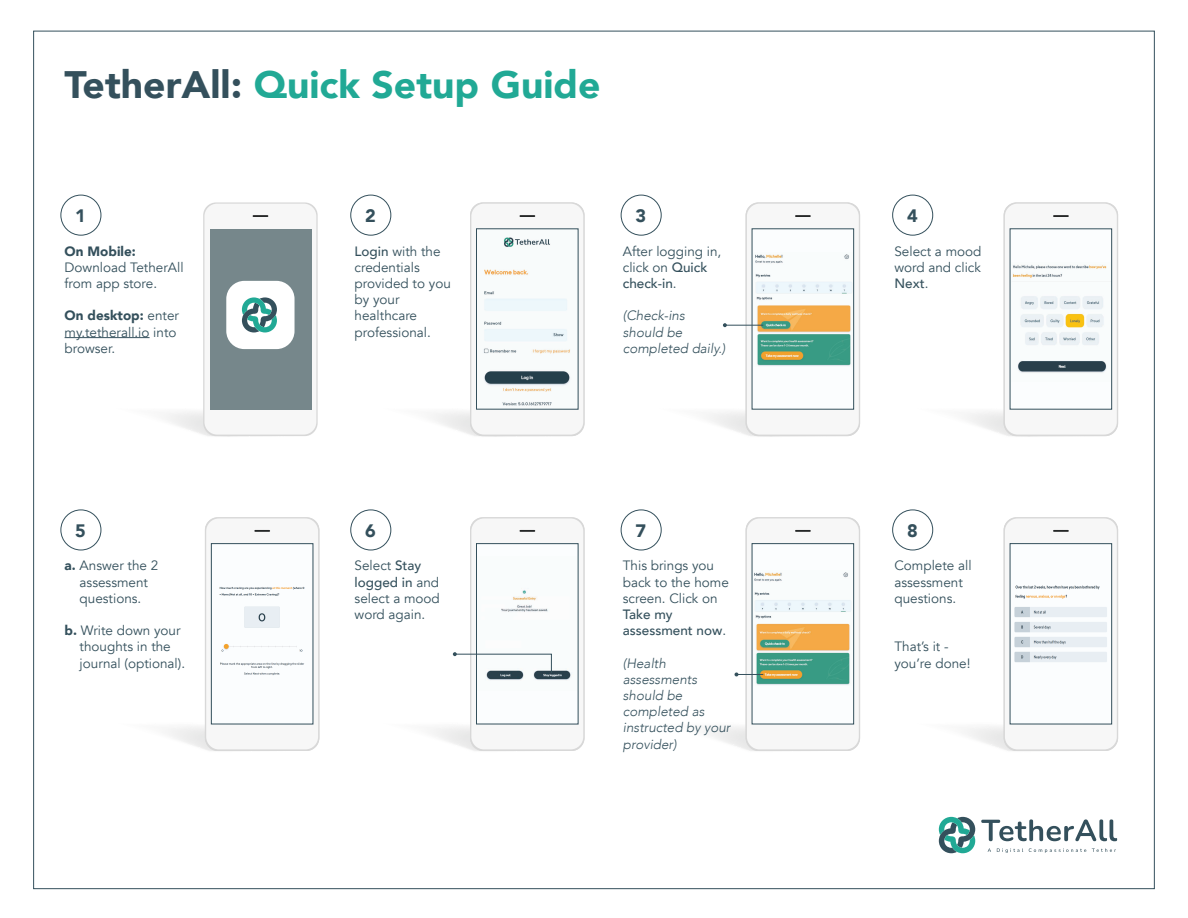
<style>
.page{position:relative;width:1188px;height:918px;background:#fff}
.page>*{position:absolute;margin:0;border:0;box-sizing:border-box;transform-origin:0 0}
.t1{font:900 38.25px "Avenir";color:#21a995}
.t2{font:900 18px "Avenir";color:#34505c}
.t3{font:13.5px/16.2px "Avenir";color:#34505c}
.t4{font:italic 300 13.5px/16.2px "Avenir";color:#34505c}
.t5{font:500 13.5px/16.2px "Avenir";color:#34505c}
.t6{font:900 13.5px "Avenir";color:#34505c}
.s1{color:#34505c}
.s2{font-weight:900}
.s3{font-weight:500}
.s4{font-weight:400}
</style>
<div class="page">
<hr style="left:65px;top:337px;width:85px;height:1px;background:#34505c">
<div style="left:61px;top:195px;width:40px;height:40px;border:1px solid #34505c;border-radius:50%"></div>
<svg style="left:166px;top:412px;width:90px;height:25px"></svg>
<div style="left:203px;top:202px;width:115px;height:234px;background:#e3e3e3;border-radius:13px"></div>
<div style="left:204px;top:204px;width:112px;height:231px;background:#f7f7f7;border-radius:13px"></div>
<div style="left:210px;top:229px;width:101px;height:180px;background:#76878b"></div>
<svg style="left:253px;top:215px;width:15px;height:2px"></svg>
<div style="left:226px;top:281px;width:69px;height:68px;background:#fff;border-radius:18px"></div>
<svg style="left:242px;top:297px;width:35px;height:35px"></svg>
<svg style="left:433px;top:412px;width:128px;height:25px"></svg>
<div style="left:470px;top:202px;width:115px;height:234px;background:#e0e0e0;border-radius:13px"></div>
<div style="left:471px;top:204px;width:112px;height:231px;background:#f7f7f7;border-radius:13px"></div>
<svg style="left:520px;top:215px;width:15px;height:2px"></svg>
<img style="left:484px;top:237px;width:86px;height:169px">
<div style="left:476px;top:229px;width:102px;height:180px;border:1px solid #34505c"></div>
<div style="left:351px;top:195px;width:40px;height:40px;border:1px solid #34505c;border-radius:50%"></div>
<svg style="left:708px;top:408px;width:144px;height:29px"></svg>
<div style="left:746px;top:202px;width:114px;height:234px;background:#e2e2e2;border-radius:13px"></div>
<div style="left:747px;top:204px;width:112px;height:231px;background:#f7f7f7;border-radius:13px"></div>
<svg style="left:795px;top:215px;width:16px;height:2px"></svg>
<div style="left:752px;top:229px;width:102px;height:180px;background:#fbfdfe"></div>
<img style="left:754px;top:254px;width:98px;height:112px">
<div style="left:752px;top:229px;width:102px;height:180px;border:1px solid #34505c"></div>
<svg style="left:723px;top:323px;width:4px;height:4px"></svg>
<hr style="left:725px;top:325px;width:38px;height:1px;background:#34505c">
<div style="left:621px;top:195px;width:40px;height:40px;border:1px solid #34505c;border-radius:50%"></div>
<svg style="left:966px;top:408px;width:144px;height:29px"></svg>
<div style="left:1004px;top:202px;width:114px;height:234px;background:#e2e2e2;border-radius:13px"></div>
<div style="left:1005px;top:204px;width:112px;height:231px;background:#f7f7f7;border-radius:13px"></div>
<svg style="left:1053px;top:215px;width:16px;height:2px"></svg>
<div style="left:1010px;top:229px;width:102px;height:180px;background:#fbfdfe"></div>
<img style="left:1012px;top:265px;width:95px;height:108px">
<div style="left:1010px;top:229px;width:102px;height:180px;border:1px solid #34505c"></div>
<div style="left:892px;top:195px;width:41px;height:40px;border:1px solid #34505c;border-radius:50%"></div>
<div style="left:61px;top:510px;width:40px;height:40px;border:1px solid #34505c;border-radius:50%"></div>
<svg style="left:168px;top:725px;width:143px;height:26px"></svg>
<div style="left:205px;top:517px;width:114px;height:234px;background:#e4e4e4;border-radius:13px"></div>
<div style="left:206px;top:518px;width:112px;height:231px;background:#f7f7f7;border-radius:13px"></div>
<svg style="left:254px;top:530px;width:16px;height:2px"></svg>
<div style="left:211px;top:544px;width:102px;height:180px;background:#fbfdfe"></div>
<img style="left:219px;top:587px;width:86px;height:88px">
<div style="left:211px;top:543px;width:102px;height:181px;border:1px solid #34505c"></div>
<div style="left:351px;top:510px;width:40px;height:40px;border:1px solid #34505c;border-radius:50%"></div>
<svg style="left:433px;top:727px;width:46px;height:24px"></svg>
<div style="left:470px;top:517px;width:115px;height:234px;background:#e0e0e0;border-radius:13px"></div>
<div style="left:471px;top:518px;width:112px;height:231px;background:#f7f7f7;border-radius:13px"></div>
<svg style="left:520px;top:530px;width:15px;height:2px"></svg>
<div style="left:477px;top:544px;width:101px;height:180px;background:#fbfdfe"></div>
<img style="left:486px;top:590px;width:85px;height:90px">
<div style="left:476px;top:543px;width:102px;height:181px;border:1px solid #34505c"></div>
<svg style="left:453px;top:652px;width:99px;height:21px"></svg>
<svg style="left:708px;top:723px;width:144px;height:28px"></svg>
<div style="left:746px;top:517px;width:114px;height:234px;background:#e4e4e4;border-radius:13px"></div>
<div style="left:747px;top:518px;width:112px;height:231px;background:#f7f7f7;border-radius:13px"></div>
<svg style="left:795px;top:530px;width:16px;height:2px"></svg>
<div style="left:752px;top:544px;width:102px;height:180px;background:#fbfdfe"></div>
<img style="left:754px;top:572px;width:97px;height:113px">
<div style="left:752px;top:543px;width:102px;height:181px;border:1px solid #34505c"></div>
<svg style="left:735px;top:672px;width:28px;height:4px"></svg>
<div style="left:621px;top:510px;width:40px;height:40px;border:1px solid #34505c;border-radius:50%"></div>
<svg style="left:966px;top:723px;width:144px;height:28px"></svg>
<div style="left:1004px;top:517px;width:114px;height:234px;background:#e4e4e4;border-radius:13px"></div>
<div style="left:1005px;top:518px;width:112px;height:231px;background:#f7f7f7;border-radius:13px"></div>
<svg style="left:1053px;top:530px;width:16px;height:2px"></svg>
<div style="left:1010px;top:544px;width:102px;height:180px;background:#fbfdfe"></div>
<img style="left:1014px;top:585px;width:93px;height:78px">
<div style="left:1010px;top:543px;width:102px;height:181px;border:1px solid #34505c"></div>
<div style="left:892px;top:510px;width:41px;height:40px;border:1px solid #34505c;border-radius:50%"></div>
<svg style="left:981px;top:819px;width:136px;height:22px"></svg>
<svg style="left:997px;top:848px;width:26px;height:5px"></svg>
<svg style="left:1029px;top:848px;width:57px;height:5px"></svg>
<svg style="left:1092px;top:848px;width:24px;height:4px"></svg>
<svg style="left:939px;top:817px;width:36px;height:36px"></svg>
<h1 class="t1" style="left:65px;top:52px;width:537px"><span class="s1">TetherAll:</span> Quick Setup Guide</h1>
<p class="t2" style="left:75px;top:201px;width:12px">1</p>
<p class="t6" style="left:65px;top:239px;width:73px">On Mobile:</p>
<p class="t3" style="left:65px;top:259px;width:120px">Download TetherAll from app store.</p>
<p class="t3" style="left:65px;top:308px;width:116px"><span class="s2">On desktop:</span> enter my.tetherall.io into browser.</p>
<p class="t2" style="left:365px;top:201px;width:12px">2</p>
<p class="t3" style="left:355px;top:243px;width:98px"><span class="s3">Login</span> with the credentials provided to you by your healthcare professional.</p>
<p class="t2" style="left:636px;top:201px;width:12px">3</p>
<p class="t2" style="left:907px;top:201px;width:12px">4</p>
<p class="t3" style="left:623px;top:243px;width:100px">After logging in,</p>
<p class="t3" style="left:894px;top:243px;width:89px">Select a mood</p>
<p class="t3" style="left:623px;top:259px;width:86px">click on <span class="s3">Quick</span></p>
<p class="t3" style="left:894px;top:259px;width:88px">word and click</p>
<p class="t5" style="left:623px;top:274px;width:55px">check-in<span class="s4">.</span></p>
<p class="t5" style="left:894px;top:274px;width:36px">Next<span class="s4">.</span></p>
<p class="t4" style="left:623px;top:308px;width:104px">(Check-ins should be completed daily.)</p>
<p class="t2" style="left:75px;top:515px;width:12px">5</p>
<p class="t3" style="left:65px;top:558px;width:95px;text-align:center"><span class="s2">a.</span> Answer the 2 assessment questions.</p>
<p class="t3" style="left:80px;top:623px;width:107px;text-indent:-15px"><span class="s2">b.</span> Write down your thoughts in the journal (optional).</p>
<p class="t2" style="left:365px;top:515px;width:12px">6</p>
<p class="t3" style="left:355px;top:558px;width:68px">Select <span class="s3">Stay</span></p>
<p class="t2" style="left:636px;top:515px;width:12px">7</p>
<p class="t3" style="left:623px;top:558px;width:93px">This brings you</p>
<p class="t2" style="left:907px;top:515px;width:12px">8</p>
<p class="t3" style="left:894px;top:558px;width:79px">Complete all</p>
<p class="t5" style="left:355px;top:573px;width:86px">logged in <span class="s4">and</span></p>
<p class="t3" style="left:623px;top:574px;width:108px">back to the home</p>
<p class="t3" style="left:894px;top:574px;width:70px">assessment</p>
<p class="t3" style="left:355px;top:590px;width:87px">select a mood</p>
<p class="t3" style="left:623px;top:590px;width:96px">screen. Click on</p>
<p class="t3" style="left:894px;top:590px;width:63px">questions.</p>
<p class="t3" style="left:355px;top:607px;width:72px">word again.</p>
<p class="t5" style="left:623px;top:606px;width:105px">Take my assessment now<span class="s4">.</span></p>
<p class="t3" style="left:894px;top:639px;width:56px">That’s it -</p>
<p class="t4" style="left:623px;top:655px;width:45px">(Health</p>
<p class="t3" style="left:894px;top:655px;width:78px">you’re done!</p>
<p class="t4" style="left:623px;top:671px;width:83px">assessments should be completed as</p>
<p class="t4" style="left:623px;top:736px;width:55px">provider)</p>
<p class="t4" style="left:623px;top:720px;width:109px">instructed by your</p>
</div>
